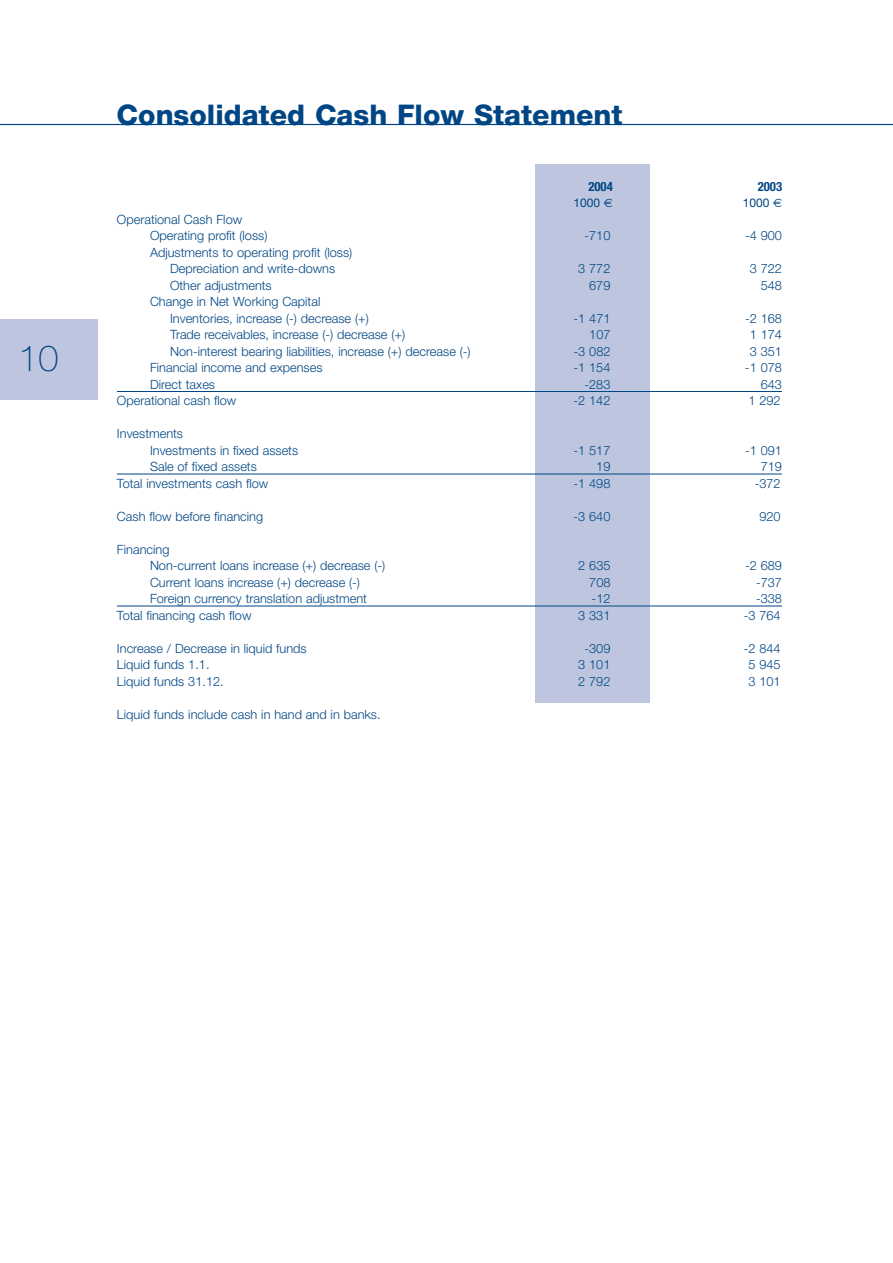
<style>
.page{position:relative;width:893px;height:1263px;background:#fff}
.page>*{position:absolute;margin:0;border:0;box-sizing:border-box;transform-origin:0 0}
.t1{font:100 36px "Helvetica Neue";color:#004684}
.t2{font:800 28.5px "Helvetica Neue";color:#004684}
.t3{font:300 12.75px/16.5px "Helvetica Neue";color:#004684}
.t4{font:700 condensed 12.75px "Helvetica Neue";color:#004684}
.t5{font:12px "Helvetica Neue";color:#004684}
.s1{font-family:"Euro Sans"}
</style>
<div class="page">
<div style="left:0;top:319px;width:98px;height:81px;background:#bdc6de"></div>
<hr style="left:0;top:124px;width:892px;height:1px;background:#004684">
<div style="left:535px;top:165px;width:115px;height:538px;background:#bdc6de"></div>
<hr style="left:117px;top:391px;width:665px;height:1px;background:#004684">
<hr style="left:117px;top:474px;width:665px;height:1px;background:#004684">
<hr style="left:117px;top:606px;width:665px;height:1px;background:#004684">
<h1 class="t1" style="left:19px;top:346px;width:42px">10</h1>
<h2 class="t2" style="left:117px;top:104px;width:507px">Consolidated Cash Flow Statement</h2>
<p class="t3" style="left:150px;top:212px;width:119px;text-indent:-33px">Operational Cash Flow<br>Operating profit (loss)</p>
<p class="t3" style="left:150px;top:245px;width:204px;text-align:center">Adjustments to operating profit (loss)<br>Depreciation and write-downs</p>
<p class="t4" style="left:588px;top:182px;width:26px">2004</p>
<p class="t4" style="left:757px;top:182px;width:26px">2003</p>
<p class="t5" style="left:573px;top:199px;width:41px">1000 <span class="s1">€</span></p>
<p class="t5" style="left:742px;top:199px;width:41px">1000 <span class="s1">€</span></p>
<p class="t3" style="left:584px;top:229px;width:27px">-710</p>
<p class="t3" style="left:745px;top:229px;width:38px">-4 900</p>
<p class="t3" style="left:578px;top:262px;width:34px">3 772</p>
<p class="t3" style="left:749px;top:262px;width:34px">3 722</p>
<p class="t3" style="left:170px;top:278px;width:103px">Other adjustments</p>
<p class="t3" style="left:589px;top:278px;width:23px">679</p>
<p class="t3" style="left:760px;top:278px;width:23px">548</p>
<p class="t3" style="left:170px;top:295px;width:200px;text-indent:-20px">Change in Net Working Capital<br>Inventories, increase (-) decrease (+)</p>
<p class="t3" style="left:573px;top:311px;width:38px">-1 471</p>
<p class="t3" style="left:745px;top:311px;width:38px">-2 168</p>
<p class="t3" style="left:170px;top:328px;width:236px">Trade receivables, increase (-) decrease (+)</p>
<p class="t3" style="left:589px;top:328px;width:23px">107</p>
<p class="t3" style="left:749px;top:328px;width:34px">1 174</p>
<p class="t3" style="left:170px;top:344px;width:302px">Non-interest bearing liabilities, increase (+) decrease (-)</p>
<p class="t3" style="left:573px;top:344px;width:38px">-3 082</p>
<p class="t3" style="left:749px;top:344px;width:34px">3 351</p>
<p class="t3" style="left:150px;top:361px;width:174px">Financial income and expenses</p>
<p class="t3" style="left:573px;top:361px;width:38px">-1 154</p>
<p class="t3" style="left:745px;top:361px;width:38px">-1 078</p>
<p class="t3" style="left:150px;top:377px;width:67px">Direct taxes</p>
<p class="t3" style="left:584px;top:377px;width:27px">-283</p>
<p class="t3" style="left:760px;top:377px;width:23px">643</p>
<p class="t3" style="left:117px;top:394px;width:121px">Operational cash flow</p>
<p class="t3" style="left:573px;top:394px;width:38px">-2 142</p>
<p class="t3" style="left:748px;top:394px;width:34px">1 292</p>
<p class="t3" style="left:150px;top:427px;width:150px;text-indent:-33px">Investments<br>Investments in fixed assets</p>
<p class="t3" style="left:573px;top:443px;width:38px">-1 517</p>
<p class="t3" style="left:745px;top:443px;width:38px">-1 091</p>
<p class="t3" style="left:150px;top:460px;width:108px">Sale of fixed assets</p>
<p class="t3" style="left:596px;top:460px;width:16px">19</p>
<p class="t3" style="left:760px;top:460px;width:23px">719</p>
<p class="t3" style="left:117px;top:476px;width:153px">Total investments cash flow</p>
<p class="t3" style="left:573px;top:476px;width:38px">-1 498</p>
<p class="t3" style="left:754px;top:476px;width:27px">-372</p>
<p class="t3" style="left:117px;top:509px;width:148px">Cash flow before financing</p>
<p class="t3" style="left:573px;top:509px;width:38px">-3 640</p>
<p class="t3" style="left:759px;top:509px;width:23px">920</p>
<p class="t3" style="left:150px;top:542px;width:237px;text-indent:-33px">Financing<br>Non-current loans increase (+) decrease (-)</p>
<p class="t3" style="left:578px;top:559px;width:34px">2 635</p>
<p class="t3" style="left:745px;top:559px;width:38px">-2 689</p>
<p class="t3" style="left:150px;top:575px;width:211px">Current loans increase (+) decrease (-)</p>
<p class="t3" style="left:589px;top:575px;width:23px">708</p>
<p class="t3" style="left:756px;top:575px;width:27px">-737</p>
<p class="t3" style="left:150px;top:592px;width:218px">Foreign currency translation adjustment</p>
<p class="t3" style="left:591px;top:592px;width:20px">-12</p>
<p class="t3" style="left:756px;top:592px;width:27px">-338</p>
<p class="t3" style="left:117px;top:608px;width:136px">Total financing cash flow</p>
<p class="t3" style="left:578px;top:608px;width:34px">3 331</p>
<p class="t3" style="left:743px;top:608px;width:38px">-3 764</p>
<p class="t3" style="left:117px;top:641px;width:191px">Increase / Decrease in liquid funds</p>
<p class="t3" style="left:584px;top:641px;width:27px">-309</p>
<p class="t3" style="left:743px;top:641px;width:38px">-2 844</p>
<p class="t3" style="left:117px;top:658px;width:94px">Liquid funds 1.1.</p>
<p class="t3" style="left:578px;top:658px;width:34px">3 101</p>
<p class="t3" style="left:748px;top:658px;width:34px">5 945</p>
<p class="t3" style="left:117px;top:674px;width:108px">Liquid funds 31.12.</p>
<p class="t3" style="left:578px;top:674px;width:34px">2 792</p>
<p class="t3" style="left:748px;top:674px;width:34px">3 101</p>
<p class="t3" style="left:117px;top:707px;width:265px">Liquid funds include cash in hand and in banks.</p>
</div>
